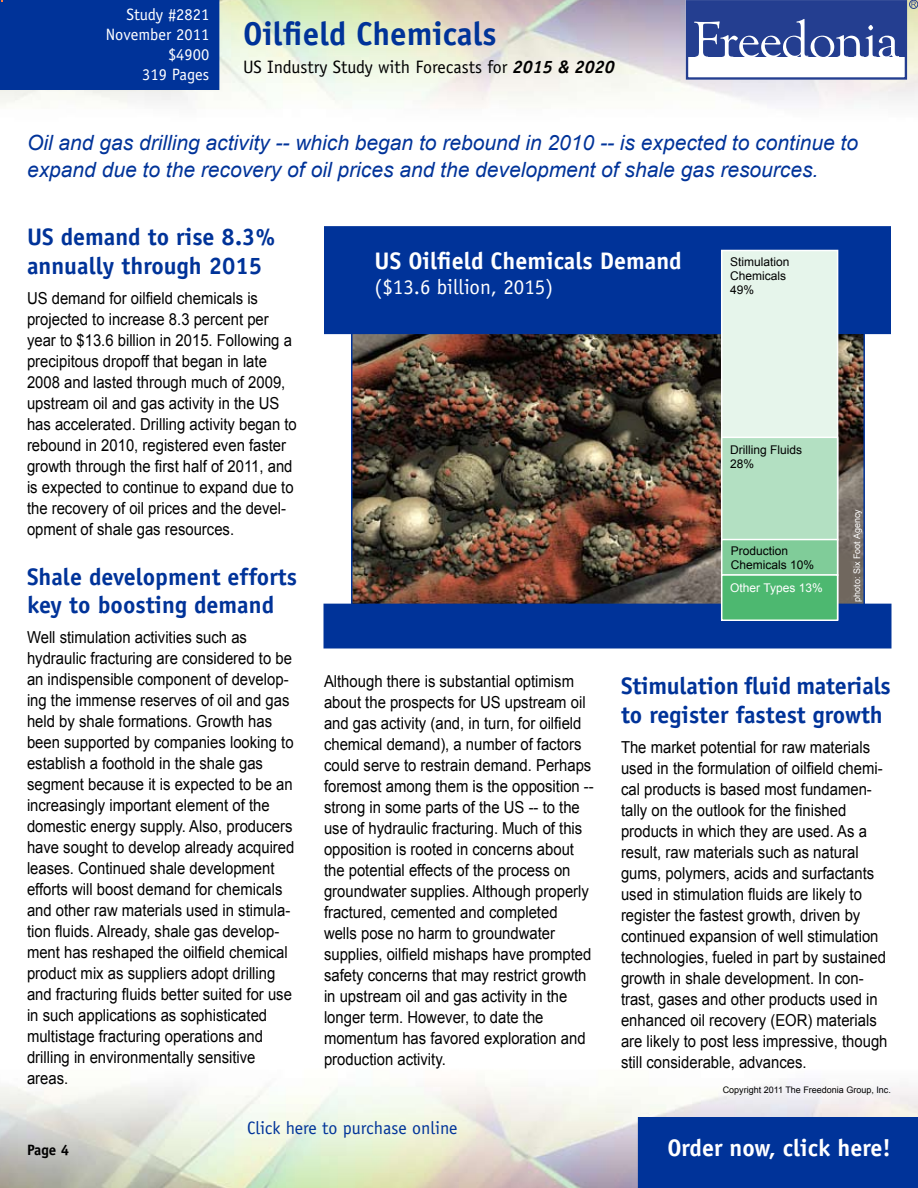
<style>
.page{position:relative;width:918px;height:1188px;background:#fff}
.page>*{position:absolute;margin:0;border:0;box-sizing:border-box;transform-origin:0 0}
.t1{font:700 33px "Officina Sans";color:#039}
.t2{font:700 24px/28.8px "Officina Sans";color:#039}
.t3{font:700 24px "Officina Sans";color:#fff}
.t4{font:italic 21px/27px "Arial";color:#039}
.t5{font:21px "Officina Sans";color:#fff}
.t6{font:18px "Officina Sans";color:#000}
.t7{font:18px "Officina Sans";color:#039}
.t8{font:16.5px/21px "Arial";color:#000;scale:.9 1}
.t9{font:16.5px/19.8px "Officina Sans";color:#fff;text-align:right}
.t10{font:700 15px "Officina Sans";color:#000}
.t11{font:12px/14.2px "Arial";color:#000}
.t12{font:12px "Arial";color:#fff}
.t13{font:9px "Arial";color:#000}
.t14{font:9px "Arial";color:#fff}
.s1{font-weight:700;font-style:italic}
</style>
<div class="page">
<div style="left:638px;top:1117px;width:280px;height:71px;background:#039"></div>
<div style="left:686px;top:0;width:221px;height:80px;border:2px solid #243e90"></div>
<div style="left:687px;top:1px;width:218px;height:56px;background:#243e90"></div>
<svg style="left:694px;top:19px;width:205px;height:38px"></svg>
<div style="left:909px;top:0;width:9px;height:9px;border:1px solid #243e90;border-radius:50%"></div>
<svg style="left:911px;top:2px;width:5px;height:5px"></svg>
<img style="left:354px;top:334px;width:508px;height:270px">
<div style="left:825px;top:550px;width:37px;height:58px;background:#70675e"></div>
<div style="left:325px;top:227px;width:565px;height:106px;background:#039"></div>
<div style="left:324px;top:226px;width:567px;height:108px;border:2px solid #039"></div>
<div style="left:0;top:0;width:219px;height:90px;background:#039"></div>
<div style="left:324px;top:604px;width:567px;height:44px;background:#039"></div>
<div style="left:722px;top:250px;width:116px;height:369px;background:#e6f5eb"></div>
<div style="left:721px;top:250px;width:117px;height:370px;border:2px solid #fff"></div>
<div style="left:722px;top:437px;width:116px;height:103px;background:#b3e0c2"></div>
<div style="left:721px;top:437px;width:117px;height:104px;border:2px solid #fff"></div>
<div style="left:722px;top:540px;width:116px;height:35px;background:#80cc99"></div>
<div style="left:721px;top:539px;width:117px;height:37px;border:2px solid #fff"></div>
<div style="left:722px;top:575px;width:116px;height:45px;background:#4db870"></div>
<div style="left:721px;top:574px;width:117px;height:47px;border:2px solid #fff"></div>
<p class="t9" style="left:106px;top:5px;width:105px">Study #2821<br>November 2011 $4900<br>319 Pages</p>
<h1 class="t1" style="left:243px;top:13px;width:255px">Oilfield Chemicals</h1>
<p class="t6" style="left:243px;top:57px;width:373px">US Industry Study with Forecasts for <span class="s1">2015 &amp; 2020</span></p>
<p class="t4" style="left:27px;top:130px;width:833px">Oil and gas drilling activity -- which began to rebound in 2010 -- is expected to continue to expand due to the recovery of oil prices and the development of shale gas resources.</p>
<h2 class="t2" style="left:27px;top:222px;width:250px">US demand to rise 8.3% annually through 2015</h2>
<p class="t8" style="left:27px;top:288px;width:301px">US demand for oilfield chemicals is projected to increase 8.3 percent per year to $13.6 billion in 2015. Following a precipitous dropoff that began in late 2008 and lasted through much of 2009, upstream oil and gas activity in the US has accelerated. Drilling activity began to rebound in 2010, registered even faster growth through the first half of 2011, and is expected to continue to expand due to the recovery of oil prices and the devel&shy;opment of shale gas resources.</p>
<h2 class="t2" style="left:27px;top:562px;width:271px">Shale development efforts key to boosting demand</h2>
<p class="t8" style="left:27px;top:627px;width:299px">Well stimulation activities such as hydraulic fracturing are considered to be an indispensible component of develop&shy;ing the immense reserves of oil and gas held by shale formations. Growth has been supported by companies looking to establish a foothold in the shale gas segment because it is expected to be an increasingly important element of the domestic energy supply. Also, producers have sought to develop already acquired leases. Continued shale development efforts will boost demand for chemicals and other raw materials used in stimula&shy;tion fluids. Already, shale gas develop&shy;ment has reshaped the oilfield chemical product mix as suppliers adopt drilling and fracturing fluids better suited for use in such applications as sophisticated multistage fracturing operations and drilling in environmentally sensitive areas.</p>
<h2 class="t3" style="left:375px;top:245px;width:309px">US Oilfield Chemicals Demand</h2>
<p class="t5" style="left:375px;top:274px;width:180px">($13.6 billion, 2015)</p>
<p class="t11" style="left:730px;top:254px;width:61px">Stimulation<br>Chemicals<br>49%</p>
<p class="t11" style="left:730px;top:443px;width:73px">Drilling Fluids<br>28%</p>
<p class="t11" style="left:731px;top:544px;width:85px">Production<br>Chemicals 10%</p>
<p class="t12" style="left:730px;top:580px;width:94px">Other Types 13%</p>
<p class="t14" style="left:851px;top:602px;width:94px;rotate:-90deg">photo: Six Foot Agency</p>
<p class="t8" style="left:324px;top:671px;width:301px">Although there is substantial optimism about the prospects for US upstream oil and gas activity (and, in turn, for oilfield chemical demand), a number of factors could serve to restrain demand. Perhaps foremost among them is the opposition -- strong in some parts of the US -- to the use of hydraulic fracturing. Much of this opposition is rooted in concerns about the potential effects of the process on groundwater supplies. Although properly fractured, cemented and completed wells pose no harm to groundwater supplies, oilfield mishaps have prompted safety concerns that may restrict growth in upstream oil and gas activity in the longer term. However, to date the momentum has favored exploration and production activity.</p>
<h2 class="t2" style="left:621px;top:671px;width:271px">Stimulation fluid materials to register fastest growth</h2>
<p class="t8" style="left:621px;top:737px;width:298px">The market potential for raw materials used in the formulation of oilfield chemi&shy;cal products is based most fundamen&shy;tally on the outlook for the finished products in which they are used. As a result, raw materials such as natural gums, polymers, acids and surfactants used in stimulation fluids are likely to register the fastest growth, driven by continued expansion of well stimulation technologies, fueled in part by sustained growth in shale development. In con&shy;trast, gases and other products used in enhanced oil recovery (EOR) materials are likely to post less impressive, though still considerable, advances.</p>
<p class="t13" style="left:723px;top:1084px;width:170px">Copyright 2011 The Freedonia Group, Inc.</p>
<p class="t7" style="left:247px;top:1117px;width:212px">Click here to purchase online</p>
<p class="t10" style="left:27px;top:1140px;width:31px">Page</p>
<h2 class="t3" style="left:667px;top:1133px;width:225px">Order now, click here!</h2>
</div>
